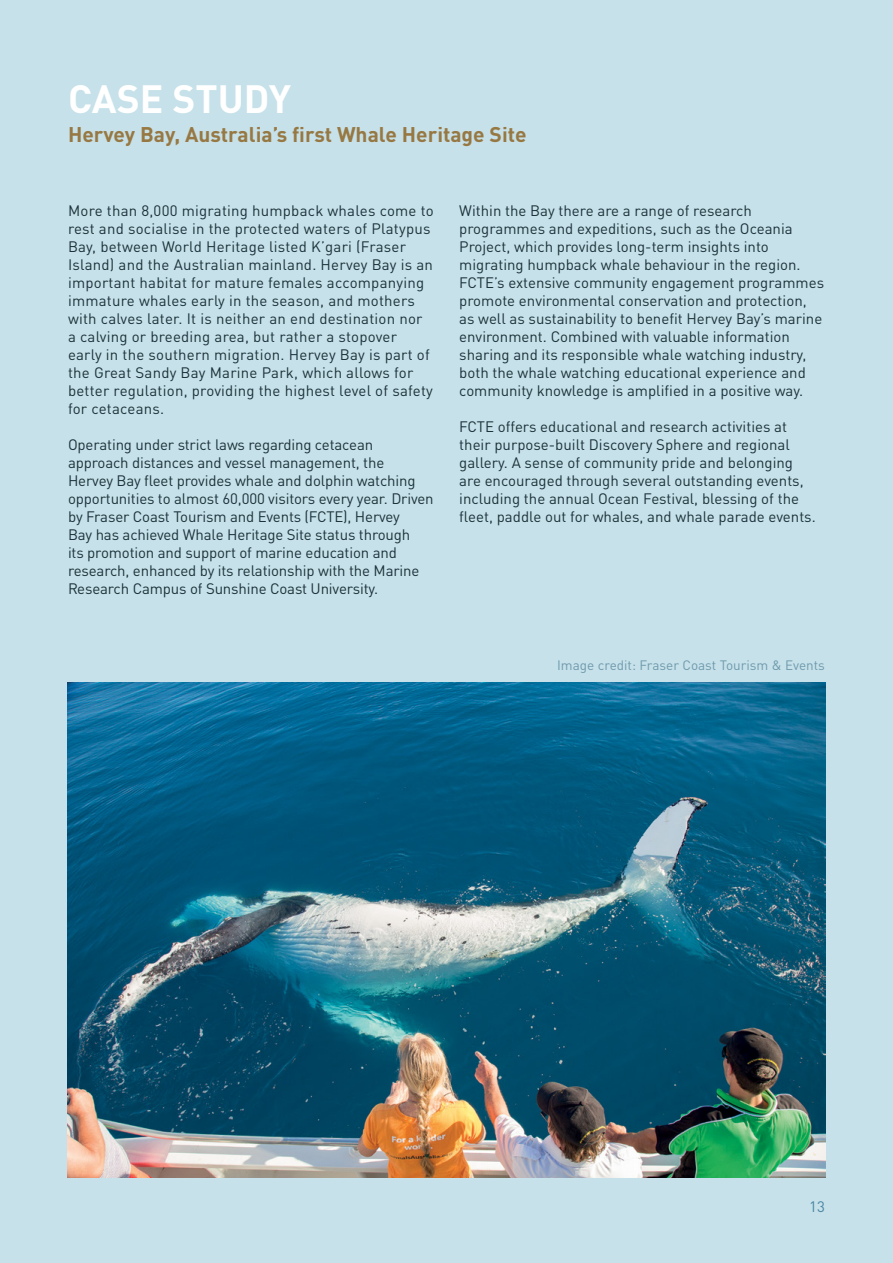
<style>
.page{position:relative;width:893px;height:1263px;background:#c6e1e9}
.page>*{position:absolute;margin:0;border:0;box-sizing:border-box;transform-origin:0 0}
.t1{font:700 39px "DIN Pro";color:#fff}
.t2{font:700 21px "DIN Pro";color:#977843}
.t3{font:15px/18px "DIN Pro";color:#1d323b}
.t4{font:15px "DIN Pro";color:#4985a4}
.t5{font:13.5px "DIN Pro";color:#6f9aad}
</style>
<div class="page">
<img style="left:68px;top:683px;width:757px;height:495px">
<h1 class="t1" style="left:68px;top:66px;width:225px">CASE STUDY</h1>
<h2 class="t2" style="left:68px;top:117px;width:460px">Hervey Bay, Australia’s first Whale Heritage Site</h2>
<p class="t3" style="left:68px;top:200px;width:367px">More than 8,000 migrating humpback whales come to rest and socialise in the protected waters of Platypus Bay, between World Heritage listed K’gari (Fraser Island) and the Australian mainland. Hervey Bay is an important habitat for mature females accompanying immature whales early in the season, and mothers with calves later. It is neither an end destination nor a calving or breeding area, but rather a stopover early in the southern migration. Hervey Bay is part of the Great Sandy Bay Marine Park, which allows for better regulation, providing the highest level of safety for cetaceans.</p>
<p class="t3" style="left:68px;top:434px;width:367px">Operating under strict laws regarding cetacean approach distances and vessel management, the<br>Hervey Bay fleet provides whale and dolphin watching opportunities to almost 60,000 visitors every year. Driven by Fraser Coast Tourism and Events (FCTE), Hervey<br>Bay has achieved Whale Heritage Site status through<br>its promotion and support of marine education and research, enhanced by its relationship with the Marine Research Campus of Sunshine Coast University.</p>
<p class="t3" style="left:459px;top:200px;width:366px">Within the Bay there are a range of research programmes and expeditions, such as the Oceania Project, which provides long-term insights into migrating humpback whale behaviour in the region.<br>FCTE’s extensive community engagement programmes promote environmental conservation and protection, as well as sustainability to benefit Hervey Bay’s marine environment. Combined with valuable information sharing and its responsible whale watching industry, both the whale watching educational experience and community knowledge is amplified in a positive way.</p>
<p class="t3" style="left:459px;top:416px;width:358px">FCTE offers educational and research activities at their purpose-built Discovery Sphere and regional gallery. A sense of community pride and belonging are encouraged through several outstanding events, including the annual Ocean Festival, blessing of the fleet, paddle out for whales, and whale parade events.</p>
<p class="t5" style="left:557px;top:654px;width:269px">Image credit: Fraser Coast Tourism &amp; Events</p>
<p class="t4" style="left:809px;top:1195px;width:17px">13</p>
</div>
